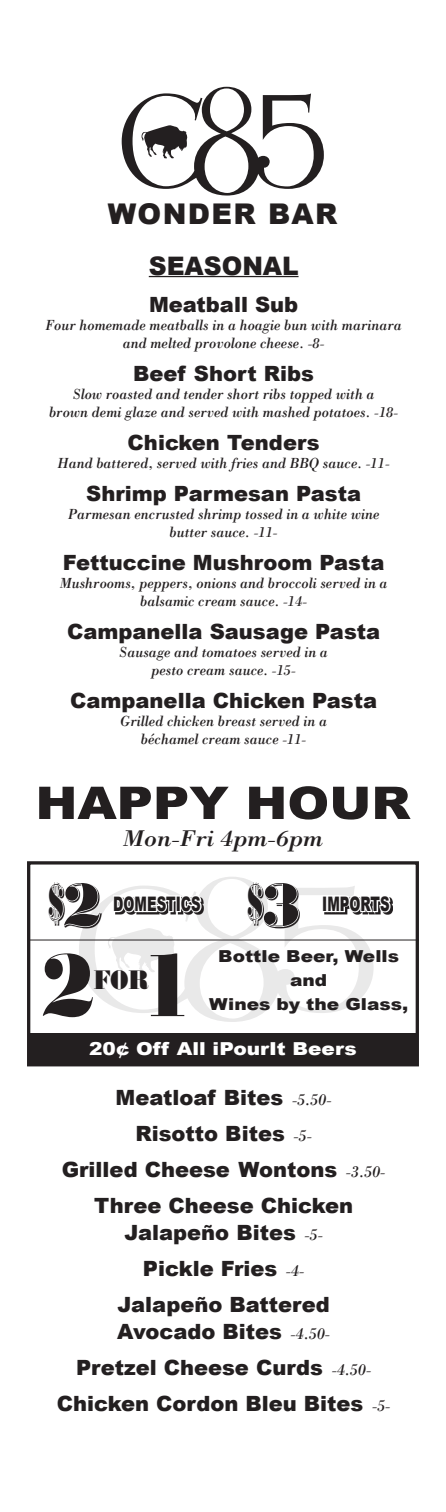
<style>
.page{position:relative;width:446px;height:1512px;background:#fff}
.page>*{position:absolute;margin:0;border:0;box-sizing:border-box;transform-origin:0 0}
.t1{font:800 88.8px "Bodoni";color:#231f20;scale:.87 1}
.t2{font:800 50.85px "Bodoni";color:#231f20;scale:.45 1}
.t3{font:900 45.15px "Arial";color:#231f20;scale:1.12 1}
.t4{font:900 28.5px "Arial";letter-spacing:.05em;color:#231f20}
.t5{font:800 26.4px "Bodoni";color:#231f20;scale:.87 1}
.t6{font:900 25.5px "Arial";color:#231f20}
.t7{font:italic 23.4px "Bodoni";color:#231f20;scale:1.1 1}
.t8{font:900 21px/36px "Arial";color:#231f20;text-align:center}
.t9{font:900 19.95px "Arial";color:#231f20;scale:.66 1}
.t10{font:900 17.85px "Arial";color:#fff;scale:1.12 1}
.t11{font:900 16.5px/24px "Arial";color:#231f20;text-align:center;scale:1.12 1}
.t12{font:italic 15px/18px "Bodoni";color:#231f20;text-align:center;scale:.96 1}
.s1{font-size:60.45px}
.s2{font-family:"Bodoni";font-weight:400;font-style:italic;font-size:16.5px}
</style>
<div class="page">
<hr style="left:149px;top:276px;width:149px;height:1px;background:#231f20">
<svg style="left:79px;top:877px;width:294px;height:145px"></svg>
<div style="left:207px;top:879px;width:50px;height:57px;background:#fff;border-radius:50%"></div>
<svg style="left:200px;top:943px;width:63px;height:76px"></svg>
<div style="left:27px;top:861px;width:391px;height:205px;border:3px solid #231f20"></div>
<svg style="left:203px;top:897px;width:1px;height:18px"></svg>
<svg style="left:112px;top:877px;width:91px;height:43px"></svg>
<div style="left:322px;top:895px;width:5px;height:17px;border:3px solid #fff"></div>
<svg style="left:325px;top:877px;width:67px;height:43px"></svg>
<svg style="left:49px;top:881px;width:52px;height:47px"></svg>
<svg style="left:246px;top:881px;width:53px;height:47px"></svg>
<hr style="left:28px;top:940px;width:391px;height:1px;background:#231f20">
<svg style="left:122px;top:87px;width:202px;height:109px"></svg>
<div style="left:28px;top:1034px;width:389px;height:31px;background:#231f20"></div>
<h3 class="t4" style="left:108px;top:196px;width:231px">WONDER BAR</h3>
<h3 class="t6" style="left:149px;top:250px;width:151px">SEASONAL</h3>
<h3 class="t8" style="left:149px;top:287px;width:150px">Meatball Sub</h3>
<p class="t12" style="left:45px;top:316px;width:372px">Four homemade meatballs in a hoagie bun with marinara and melted provolone cheese. -8-</p>
<h3 class="t8" style="left:133px;top:356px;width:182px">Beef Short Ribs</h3>
<p class="t12" style="left:49px;top:385px;width:365px">Slow roasted and tender short ribs topped with a<br>brown demi glaze and served with mashed potatoes. -18-</p>
<h3 class="t8" style="left:127px;top:425px;width:193px">Chicken Tenders</h3>
<p class="t12" style="left:57px;top:454px;width:347px">Hand battered, served with fries and BBQ sauce. -11-</p>
<h3 class="t8" style="left:86px;top:476px;width:276px">Shrimp Parmesan Pasta</h3>
<p class="t12" style="left:68px;top:505px;width:326px">Parmesan encrusted shrimp tossed in a white wine butter sauce. -11-</p>
<h3 class="t8" style="left:63px;top:545px;width:323px">Fettuccine Mushroom Pasta</h3>
<p class="t12" style="left:60px;top:574px;width:343px">Mushrooms, peppers, onions and broccoli served in a balsamic cream sauce. -14-</p>
<h3 class="t8" style="left:67px;top:614px;width:314px">Campanella Sausage Pasta</h3>
<p class="t12" style="left:119px;top:643px;width:219px">Sausage and tomatoes served in a pesto cream sauce. -15-</p>
<h3 class="t8" style="left:70px;top:683px;width:308px">Campanella Chicken Pasta</h3>
<p class="t12" style="left:120px;top:712px;width:217px">Grilled chicken breast served in a béchamel cream sauce -11-</p>
<h3 class="t3" style="left:35px;top:775px;width:336px">HAPPY HOUR</h3>
<h2 class="t2" style="left:48px;top:867px;width:117px">$<span class="s1">2</span></h2>
<h3 class="t7" style="left:123px;top:824px;width:184px">Mon-Fri 4pm-6pm</h3>
<h3 class="t9" style="left:113px;top:891px;width:134px">DOMESTICS</h3>
<h2 class="t2" style="left:247px;top:867px;width:115px">$<span class="s1">3</span></h2>
<h3 class="t9" style="left:322px;top:891px;width:104px">IMPORTS</h3>
<h1 class="t1" style="left:149px;top:926px;width:43px">1</h1>
<p class="t11" style="left:209px;top:944px;width:179px">Bottle Beer, Wells and<br>Wines by the Glass,</p>
<h1 class="t1" style="left:42px;top:926px;width:61px">2</h1>
<h3 class="t5" style="left:94px;top:962px;width:65px">FOR</h3>
<p class="t10" style="left:89px;top:1037px;width:240px">20¢ Off All iPourIt Beers</p>
<h3 class="t8" style="left:62px;top:1079px;width:325px">Meatloaf Bites <span class="s2">-5.50-<br></span>Risotto Bites <span class="s2">-5-<br></span>Grilled Cheese Wontons <span class="s2">-3.50-<br></span>Three Cheese Chicken</h3>
<h3 class="t8" style="left:117px;top:1214px;width:214px">Jalapeño Bites <span class="s2">-5-<br></span>Pickle Fries <span class="s2">-4-<br></span>Jalapeño Battered</h3>
<h3 class="t8" style="left:57px;top:1313px;width:335px">Avocado Bites <span class="s2">-4.50-<br></span>Pretzel Cheese Curds <span class="s2">-4.50-<br></span>Chicken Cordon Bleu Bites <span class="s2">-5-</span></h3>
</div>
